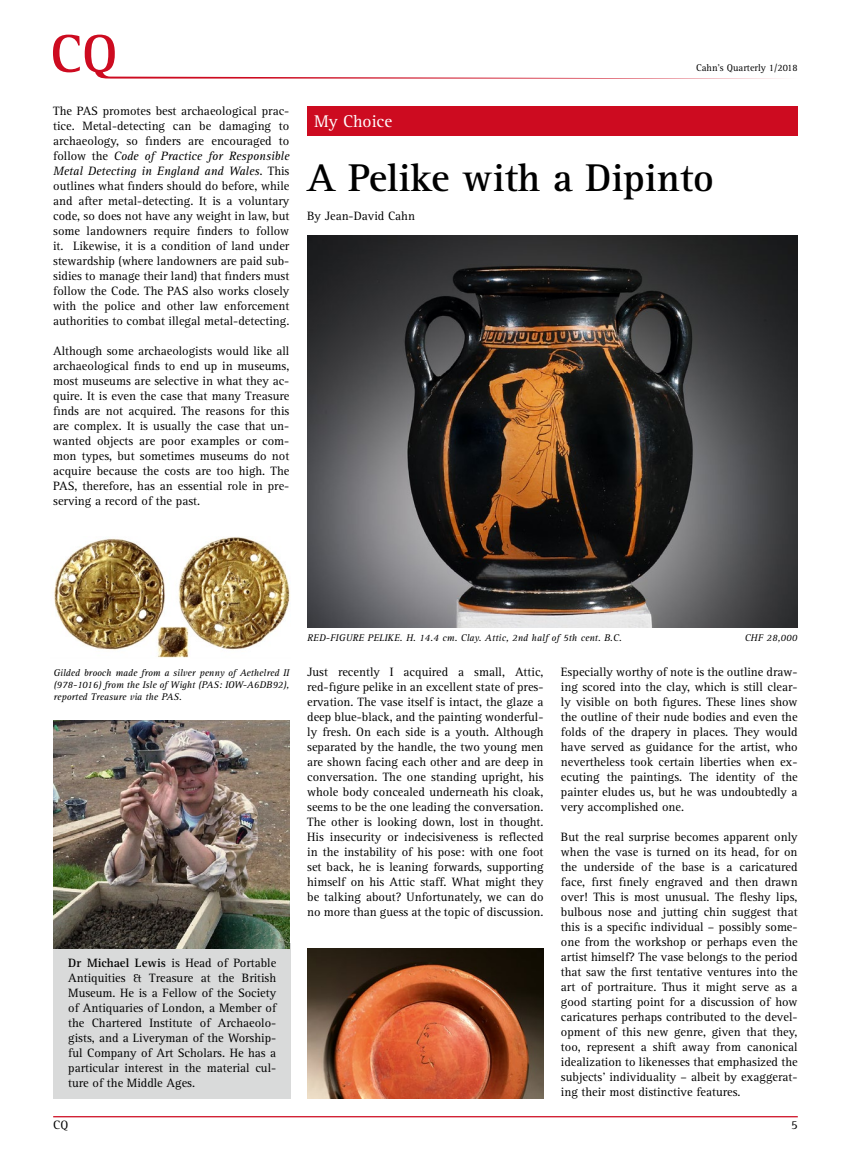
<style>
.page{position:relative;width:851px;height:1170px;background:#fff}
.page>*{position:absolute;margin:0;border:0;box-sizing:border-box;transform-origin:0 0}
.t1{font:700 40px "Rotis Serif Std";color:#000}
.t2{font:17.5px "Rotis Serif Std";color:#fff}
.t3{font:12.5px/15px "Rotis Serif Std";color:#000;text-align:justify}
.t4{font:italic 10px/12px "Rotis Serif Std";color:#000;text-align:justify}
.t5{font:10px "Rotis Serif Std";color:#000}
.s1{font-style:italic}
.s2{font-weight:700}
</style>
<div class="page">
<hr style="left:53px;top:1115px;width:744px;height:2px;background:#cd0b20">
<svg style="left:53px;top:35px;width:731px;height:44px"></svg>
<div style="left:53px;top:943px;width:237px;height:155px;background:#d9dada"></div>
<img style="left:53px;top:720px;width:237px;height:228px">
<img style="left:54px;top:537px;width:236px;height:121px">
<div style="left:307px;top:106px;width:490px;height:30px;background:#cd0b20"></div>
<img style="left:307px;top:236px;width:490px;height:391px">
<img style="left:307px;top:948px;width:236px;height:150px">
<p class="t3" style="left:53px;top:104px;width:238px">The PAS promotes best archaeological prac&shy;tice. Metal-detecting can be damaging to archaeology, so finders are encouraged to follow the <span class="s1">Code of Practice for Responsible Metal Detecting in England and Wales.</span> This outlines what finders should do before, while and after metal-detecting. It is a voluntary code, so does not have any weight in law, but some landowners require finders to follow it. Likewise, it is a condition of land under stewardship (where landowners are paid sub&shy;sidies to manage their land) that finders must follow the Code. The PAS also works closely with the police and other law enforcement authorities to combat illegal metal-detecting.</p>
<p class="t3" style="left:53px;top:344px;width:238px">Although some archaeologists would like all archaeological finds to end up in museums, most museums are selective in what they ac&shy;quire. It is even the case that many Treasure finds are not acquired. The reasons for this are complex. It is usually the case that un&shy;wanted objects are poor examples or com&shy;mon types, but sometimes museums do not acquire because the costs are too high. The PAS, therefore, has an essential role in pre&shy;serving a record of the past.</p>
<h2 class="t2" style="left:314px;top:110px;width:83px">The Debate</h2>
<h2 class="t2" style="left:314px;top:111px;width:79px">My Choice</h2>
<p class="t5" style="left:696px;top:62px;width:103px">Cahn’s Quarterly 1/2018</p>
<h1 class="t1" style="left:307px;top:154px;width:408px">A Pelike with a Dipinto</h1>
<p class="t3" style="left:307px;top:208px;width:109px">By Jean-David Cahn</p>
<p class="t4" style="left:53px;top:666px;width:237px">Gilded brooch made from a silver penny of Aethelred II (978-1016) from the Isle of Wight (PAS: IOW-A6DB92), reported Treasure via the PAS.</p>
<p class="t3" style="left:68px;top:955px;width:209px"><span class="s2">Dr Michael Lewis</span> is Head of Portable Antiquities &amp; Treasure at the British Museum. He is a Fellow of the Society of Antiquaries of London, a Member of the Chartered Institute of Archaeolo&shy;gists, and a Liveryman of the Worship&shy;ful Company of Art Scholars. He has a particular interest in the material cul&shy;ture of the Middle Ages.</p>
<p class="t4" style="left:307px;top:632px;width:316px">RED-FIGURE PELIKE. H. 14.4 cm. Clay. Attic, 2nd half of 5th cent. B.C.</p>
<p class="t4" style="left:744px;top:632px;width:54px">CHF 28,000</p>
<p class="t3" style="left:561px;top:664px;width:238px">Especially worthy of note is the outline draw&shy;ing scored into the clay, which is still clear&shy;ly visible on both figures. These lines show the outline of their nude bodies and even the folds of the drapery in places. They would have served as guidance for the artist, who nevertheless took certain liberties when ex&shy;ecuting the paintings. The identity of the painter eludes us, but he was undoubtedly a very accomplished one.</p>
<p class="t3" style="left:561px;top:829px;width:238px">But the real surprise becomes apparent only when the vase is turned on its head, for on the underside of the base is a caricatured face, first finely engraved and then drawn over! This is most unusual. The fleshy lips, bulbous nose and jutting chin suggest that this is a specific individual – possibly some&shy;one from the workshop or perhaps even the artist himself? The vase belongs to the period that saw the first tentative ventures into the art of portraiture. Thus it might serve as a good starting point for a discussion of how caricatures perhaps contributed to the devel&shy;opment of this new genre, given that they, too, represent a shift away from canonical idealization to likenesses that emphasized the subjects’ individuality – albeit by exaggerat&shy;ing their most distinctive features.</p>
<p class="t3" style="left:307px;top:664px;width:238px">Just recently I acquired a small, Attic, red-figure pelike in an excellent state of pres&shy;ervation. The vase itself is intact, the glaze a deep blue-black, and the painting wonderful&shy;ly fresh. On each side is a youth. Although separated by the handle, the two young men are shown facing each other and are deep in conversation. The one standing upright, his whole body concealed underneath his cloak, seems to be the one leading the conversation.<br>The other is looking down, lost in thought.<br>His insecurity or indecisiveness is reflected in the instability of his pose: with one foot set back, he is leaning forwards, supporting himself on his Attic staff. What might they be talking about? Unfortunately, we can do no more than guess at the topic of discussion.</p>
<p class="t3" style="left:53px;top:1117px;width:17px">CQ</p>
<p class="t3" style="left:791px;top:1117px;width:8px">5</p>
</div>
